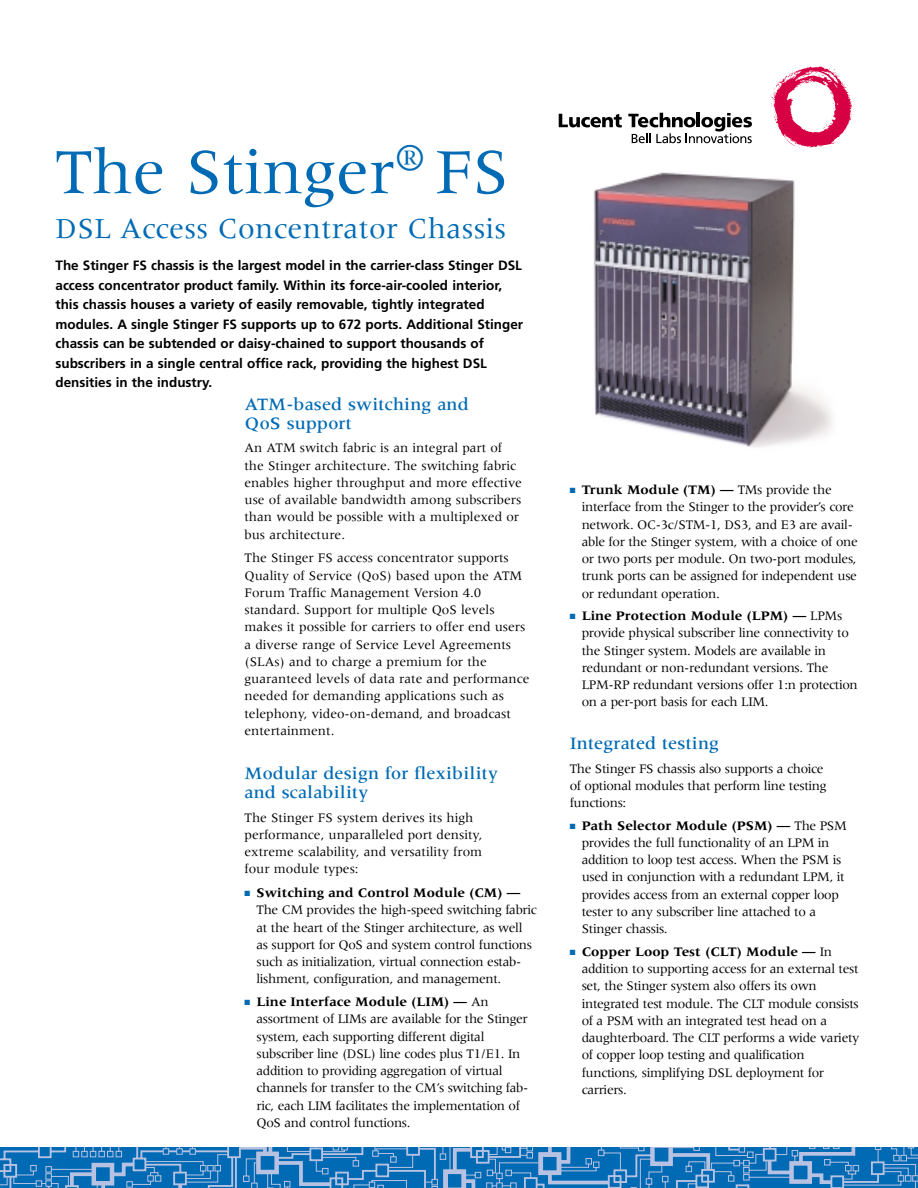
<style>
.page{position:relative;width:918px;height:1188px;background:#fff}
.page>*{position:absolute;margin:0;border:0;box-sizing:border-box;transform-origin:0 0}
.t1{font:66px "Meridien";color:#006bb4}
.t2{font:30px "Meridien";letter-spacing:.01em;color:#006bb4}
.t3{font:500 18px/19.5px "Meridien";letter-spacing:.01em;color:#006bb4}
.t4{font:13.5px/17.2px "Meridien";letter-spacing:-.025em;color:#000}
.t5{font:13.5px/17.2px "Meridien";color:#000}
.t6{font:700 13.5px/19.5px "Frutiger";color:#000}
.s1{color:#006bb4}
.s2{font-weight:700}
</style>
<div class="page">
<img style="left:593px;top:172px;width:239px;height:275px">
<svg style="left:0;top:1147px;width:918px;height:41px;background:#2b7fbe"></svg>
<svg style="left:771px;top:66px;width:82px;height:82px"></svg>
<svg style="left:559px;top:114px;width:63px;height:13px"></svg>
<svg style="left:628px;top:113px;width:124px;height:30px"></svg>
<h1 class="t1" style="left:56px;top:146px;width:455px">The Stinger<sup>®</sup> FS</h1>
<h2 class="t2" style="left:56px;top:217px;width:452px">DSL Access Concentrator Chassis</h2>
<p class="t6" style="left:56px;top:257px;width:469px">The Stinger FS chassis is the largest model in the carrier-class Stinger DSL access concentrator product family. Within its force-air-cooled interior, this chassis houses a variety of easily removable, tightly integrated modules. A single Stinger FS supports up to 672 ports. Additional Stinger chassis can be subtended or daisy-chained to support thousands of subscribers in a single central office rack, providing the highest DSL densities in the industry.</p>
<h3 class="t3" style="left:244px;top:396px;width:226px">ATM-based switching and<br>QoS support</h3>
<p class="t5" style="left:244px;top:441px;width:279px">An ATM switch fabric is an integral part of the Stinger architecture. The switching fabric enables higher throughput and more effective use of available bandwidth among subscribers than would be possible with a multiplexed or bus architecture.</p>
<p class="t5" style="left:244px;top:551px;width:286px">The Stinger FS access concentrator supports Quality of Service (QoS) based upon the ATM Forum Traffic Management Version 4.0 standard. Support for multiple QoS levels makes it possible for carriers to offer end users a diverse range of Service Level Agreements (SLAs) and to charge a premium for the guaranteed levels of data rate and performance needed for demanding applications such as telephony, video-on-demand, and broadcast entertainment.</p>
<h3 class="t3" style="left:244px;top:765px;width:255px">Modular design for flexibility and scalability</h3>
<p class="t5" style="left:244px;top:810px;width:240px">The Stinger FS system derives its high performance, unparalleled port density, extreme scalability, and versatility from four module types:</p>
<p class="t4" style="left:256px;top:885px;width:282px;text-indent:-12px"><span class="s1">■</span> <span class="s2">Switching and Control Module (CM) — </span>The CM provides the high-speed switching fabric at the heart of the Stinger architecture, as well as support for QoS and system control functions such as initialization, virtual connection estab&shy;lishment, configuration, and management.</p>
<p class="t4" style="left:256px;top:994px;width:273px;text-indent:-12px"><span class="s1">■</span> <span class="s2">Line Interface Module (LIM) —</span> An assortment of LIMs are available for the Stinger system, each supporting different digital subscriber line (DSL) line codes plus T1/E1. In addition to providing aggregation of virtual channels for transfer to the CM’s switching fab&shy;ric, each LIM facilitates the implementation of QoS and control functions.</p>
<p class="t4" style="left:582px;top:482px;width:278px;text-indent:-12px"><span class="s1">■</span> <span class="s2">Trunk Module (TM) —</span> TMs provide the interface from the Stinger to the provider’s core network. OC-3c/STM-1, DS3, and E3 are avail&shy;able for the Stinger system, with a choice of one or two ports per module. On two-port modules, trunk ports can be assigned for independent use or redundant operation.</p>
<p class="t4" style="left:582px;top:608px;width:278px;text-indent:-12px"><span class="s1">■</span> <span class="s2">Line Protection Module (LPM) —</span> LPMs provide physical subscriber line connectivity to the Stinger system. Models are available in redundant or non-redundant versions. The LPM-RP redundant versions offer 1:n protection on a per-port basis for each LIM.</p>
<h3 class="t3" style="left:570px;top:735px;width:151px">Integrated testing</h3>
<p class="t4" style="left:570px;top:761px;width:258px">The Stinger FS chassis also supports a choice of optional modules that perform line testing functions:</p>
<p class="t4" style="left:582px;top:818px;width:267px;text-indent:-12px"><span class="s1">■</span> <span class="s2">Path Selector Module (PSM) —</span> The PSM provides the full functionality of an LPM in addition to loop test access. When the PSM is used in conjunction with a redundant LPM, it provides access from an external copper loop tester to any subscriber line attached to a Stinger chassis.</p>
<p class="t4" style="left:582px;top:944px;width:279px;text-indent:-12px"><span class="s1">■</span> <span class="s2">Copper Loop Test (CLT) Module —</span> In addition to supporting access for an external test set, the Stinger system also offers its own integrated test module. The CLT module consists of a PSM with an integrated test head on a daughterboard. The CLT performs a wide variety of copper loop testing and qualification functions, simplifying DSL deployment for carriers.</p>
</div>
